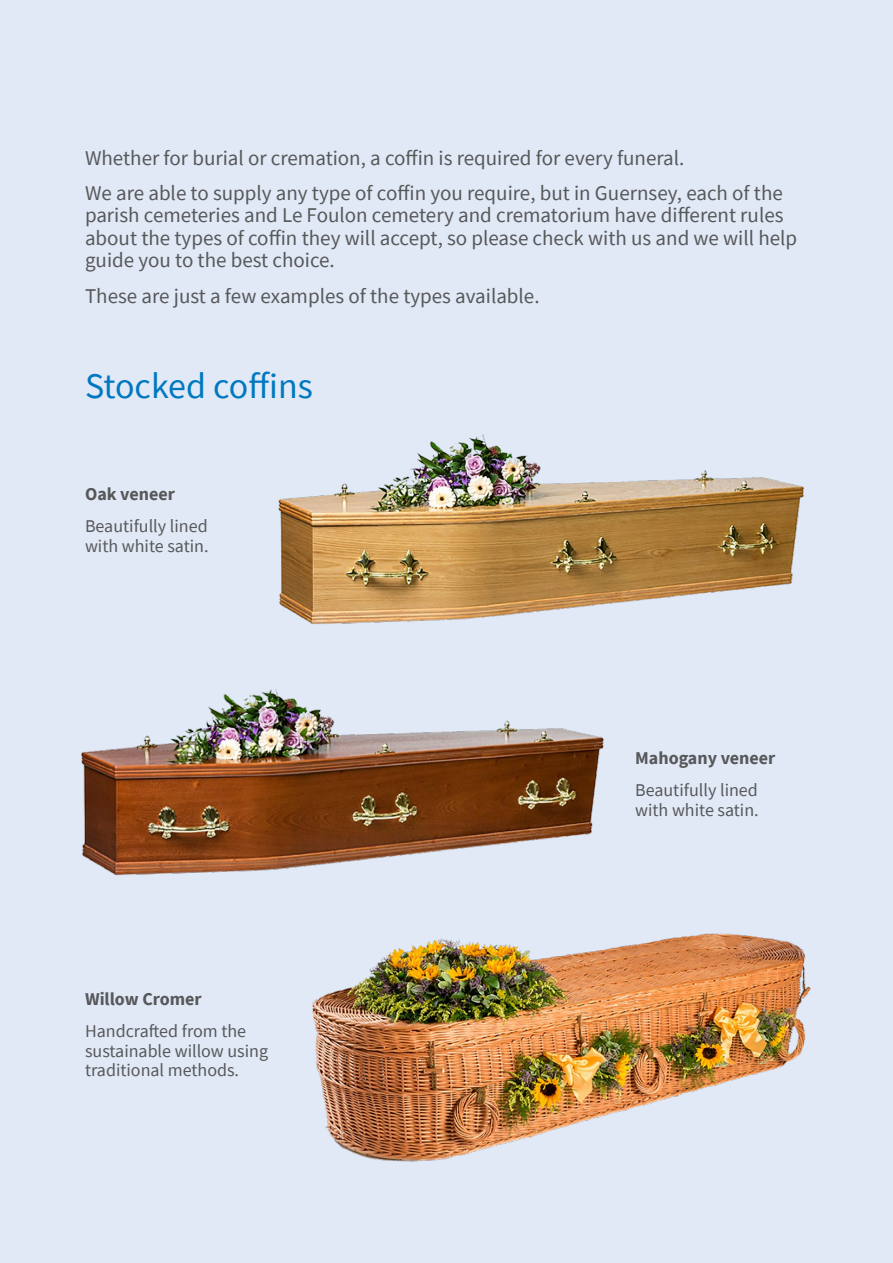
<style>
.page{position:relative;width:893px;height:1263px;background:#e1e9f6}
.page>*{position:absolute;margin:0;border:0;box-sizing:border-box;transform-origin:0 0}
.t1{font:36px "Source Sans Pro";color:#0078c0}
.t2{font:21px/22.5px "Source Sans Pro";color:#57585a}
.t3{font:18px/19.5px "Source Sans Pro";color:#57585a}
.t4{font:700 18px "Source Sans Pro";color:#57585a}
</style>
<div class="page">
<img style="left:312px;top:933px;width:499px;height:229px">
<img style="left:278px;top:434px;width:527px;height:191px">
<img style="left:81px;top:689px;width:523px;height:187px">
<p class="t2" style="left:85px;top:140px;width:699px;line-height:35.2px">Whether for burial or cremation, a coffin is required for every funeral.<br>We are able to supply any type of coffin you require, but in Guernsey, each of the</p>
<p class="t2" style="left:85px;top:204px;width:714px">parish cemeteries and Le Foulon cemetery and crematorium have different rules about the types of coffin they will accept, so please check with us and we will help guide you to the best choice.</p>
<p class="t2" style="left:85px;top:284px;width:456px">These are just a few examples of the types available.</p>
<h1 class="t1" style="left:85px;top:363px;width:229px">Stocked coffins</h1>
<p class="t4" style="left:85px;top:482px;width:91px">Oak veneer</p>
<p class="t3" style="left:85px;top:516px;width:125px">Beautifully lined with white satin.</p>
<p class="t4" style="left:85px;top:987px;width:118px">Willow Cromer</p>
<p class="t3" style="left:85px;top:1021px;width:185px">Handcrafted from the sustainable willow using traditional methods.</p>
<p class="t4" style="left:635px;top:746px;width:142px">Mahogany veneer</p>
<p class="t3" style="left:635px;top:780px;width:125px">Beautifully lined with white satin.</p>
</div>
